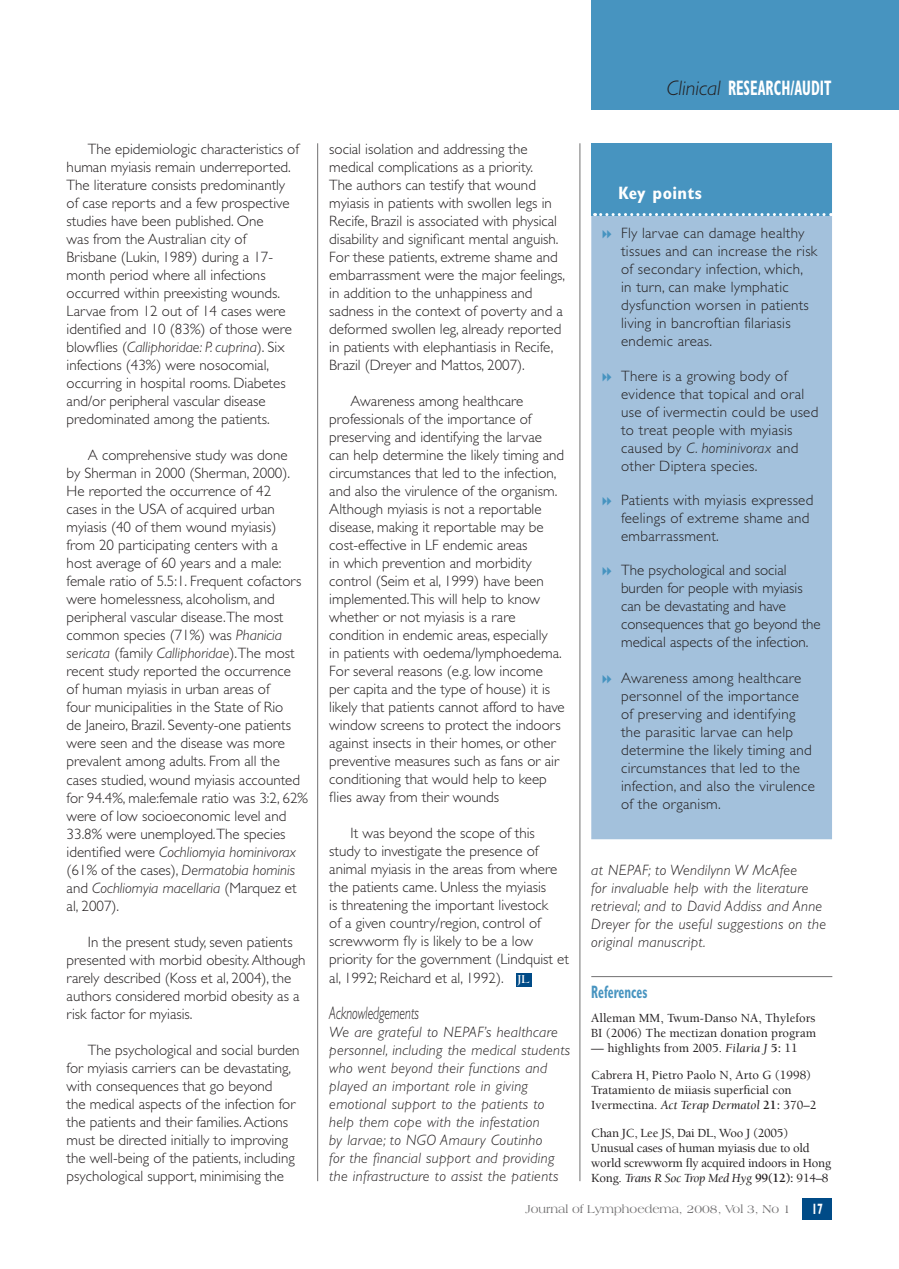
<style>
.page{position:relative;width:899px;height:1269px;background:#fff}
.page>*{position:absolute;margin:0;border:0;box-sizing:border-box;transform-origin:0 0}
.t1{font:700 condensed 21px "Gill Sans";color:#fff;scale:.7 1}
.t2{font:italic 300 18px "Gill Sans";color:#231f20;scale:.7 1}
.t3{font:700 condensed 18px "Gill Sans";color:#4794c0;scale:.7 1}
.t4{font:700 condensed 18px "Gill Sans";letter-spacing:.02em;color:#fff}
.t5{font:300 15px/18px "Gill Sans";color:#231f20}
.t6{font:300 15px/18px "Gill Sans";letter-spacing:.02em;color:#231f20}
.t7{font:italic 300 15px/18px "Gill Sans";letter-spacing:.02em;color:#231f20}
.t8{font:700 condensed 15px "Gill Sans";color:#fff;scale:.7 1}
.t9{font:500 12.75px/15px "Berkeley";color:#231f20}
.t10{font:500 12.75px/15px "Berkeley";letter-spacing:-.02em;color:#231f20}
.t11{font:12px "Americana BT";color:#727172}
.t12{font:700 10.5px "Trajan Pro";color:#fff}
.s1{font-style:italic}
.s2{font-family:"Americana BT";font-size:12.15px}
.s3{font-weight:300;font-style:italic;font-stretch:normal;color:#231f20}
.s4{font-weight:400;font-style:italic}
.s5{font-weight:700}
</style>
<div class="page">
<div style="left:591px;top:0;width:308px;height:109px;background:#4794c0"></div>
<div style="left:802px;top:1198px;width:30px;height:21px;background:#004b87"></div>
<hr style="left:317px;top:143px;width:1px;height:1038px;background:#727172">
<hr style="left:579px;top:143px;width:1px;height:1038px;background:#727172">
<hr style="left:591px;top:976px;width:241px;height:1px;background:#727172">
<div style="left:592px;top:144px;width:239px;height:694px;background:#a3c1dc"></div>
<div style="left:591px;top:143px;width:241px;height:696px;border:2px solid #a3c1dc"></div>
<div style="left:591px;top:143px;width:241px;height:73px;background:#4794c0"></div>
<svg style="left:594px;top:213px;width:237px;height:3px"></svg>
<div style="left:516px;top:973px;width:16px;height:14px;background:#004b87"></div>
<p class="t5" style="left:67px;top:140px;width:234px;text-indent:21px">The epidemiologic characteristics of human myiasis remain underreported.<br>The literature consists predominantly of case reports and a few prospective studies have been published. One<br>was from the Australian city of Brisbane (Lukin, 1989) during a 17- month period where all infections occurred within preexisting wounds.<br>Larvae from 12 out of 14 cases were identified and 10 (83%) of those were blowflies (<span class="s1">Calliphoridae: P. cuprina</span>). Six infections (43%) were nosocomial, occurring in hospital rooms. Diabetes and/or peripheral vascular disease predominated among the patients.</p>
<p class="t5" style="left:67px;top:446px;width:243px;text-indent:21px">A comprehensive study was done<br>by Sherman in 2000 (Sherman, 2000).<br>He reported the occurrence of 42<br>cases in the USA of acquired urban myiasis (40 of them wound myiasis) from 20 participating centers with a<br>host average of 60 years and a male: female ratio of 5.5:1. Frequent cofactors were homelessness, alcoholism, and peripheral vascular disease.The most common species (71%) was <span class="s1">Phanicia sericata</span> (family <span class="s1">Calliphoridae</span>).The most recent study reported the occurrence<br>of human myiasis in urban areas of<br>four municipalities in the State of Rio<br>de Janeiro, Brazil. Seventy-one patients were seen and the disease was more prevalent among adults. From all the cases studied, wound myiasis accounted for 94.4%, male:female ratio was 3:2, 62% were of low socioeconomic level and 33.8% were unemployed.The species identified were <span class="s1">Cochliomyia hominivorax </span>(61% of the cases), <span class="s1">Dermatobia hominis </span>and <span class="s1">Cochliomyia macellaria</span> (Marquez et al, 2007).</p>
<p class="t5" style="left:67px;top:932px;width:240px;text-indent:21px">In the present study, seven patients presented with morbid obesity. Although rarely described (Koss et al, 2004), the authors considered morbid obesity as a risk factor for myiasis.</p>
<p class="t5" style="left:67px;top:1040px;width:234px;text-indent:21px">The psychological and social burden for myiasis carriers can be devastating, with consequences that go beyond<br>the medical aspects of the infection for the patients and their families. Actions must be directed initially to improving the well-being of the patients, including psychological support, minimising the</p>
<p class="t5" style="left:329px;top:140px;width:237px">social isolation and addressing the medical complications as a priority.<br>The authors can testify that wound myiasis in patients with swollen legs in Recife, Brazil is associated with physical disability and significant mental anguish.<br>For these patients, extreme shame and embarrassment were the major feelings, in addition to the unhappiness and sadness in the context of poverty and a deformed swollen leg, already reported in patients with elephantiasis in Recife, Brazil (Dreyer and Mattos, 2007).</p>
<p class="t5" style="left:329px;top:392px;width:237px;text-indent:21px">Awareness among healthcare professionals of the importance of preserving and identifying the larvae can help determine the likely timing and circumstances that led to the infection, and also the virulence of the organism.<br>Although myiasis is not a reportable disease, making it reportable may be cost-effective in LF endemic areas<br>in which prevention and morbidity control (Seim et al, 1999) have been implemented.This will help to know whether or not myiasis is a rare condition in endemic areas, especially<br>in patients with oedema/lymphoedema.<br>For several reasons (e.g. low income per capita and the type of house) it is likely that patients cannot afford to have window screens to protect the indoors against insects in their homes, or other preventive measures such as fans or air conditioning that would help to keep flies away from their wounds</p>
<p class="t5" style="left:329px;top:824px;width:241px;text-indent:21px">It was beyond the scope of this study to investigate the presence of animal myiasis in the areas from where the patients came. Unless the myiasis<br>is threatening the important livestock<br>of a given country/region, control of screwworm fly is likely to be a low priority for the government (Lindquist et al, 1992; Reichard et al, 1992).</p>
<p class="t2" style="left:329px;top:1002px;width:130px">Acknowledgements</p>
<p class="t7" style="left:329px;top:1022px;width:242px">We are grateful to NEPAF’s healthcare personnel, including the medical students who went beyond their functions and played an important role in giving emotional support to the patients to help them cope with the infestation<br>by larvae; to NGO Amaury Coutinho<br>for the financial support and providing the infrastructure to assist the patients</p>
<p class="t12" style="left:517px;top:972px;width:14px">J<span class="s2">L</span></p>
<h1 class="t1" style="left:667px;top:76px;width:237px"><span class="s3">Clinical</span> RESEARCH/AUDIT</h1>
<p class="t4" style="left:618px;top:182px;width:85px">Key points</p>
<p class="t6" style="left:621px;top:224px;width:198px">Fly larvae can damage healthy tissues and can increase the risk of secondary infection, which,<br>in turn, can make lymphatic dysfunction worsen in patients living in bancroftian filariasis endemic areas.</p>
<p class="t6" style="left:621px;top:367px;width:199px">There is a growing body of evidence that topical and oral use of ivermectin could be used to treat people with myiasis caused by <span class="s1">C. hominivorax</span> and other Diptera species.</p>
<p class="t6" style="left:621px;top:491px;width:194px">Patients with myiasis expressed feelings of extreme shame and embarrassment.</p>
<p class="t5" style="left:621px;top:561px;width:201px">The psychological and social burden for people with myiasis can be devastating and have consequences that go beyond the medical aspects of the infection.</p>
<p class="t6" style="left:621px;top:669px;width:195px">Awareness among healthcare personnel of the importance<br>of preserving and identifying the parasitic larvae can help determine the likely timing and circumstances that led to the infection, and also the virulence of the organism.</p>
<p class="t7" style="left:591px;top:861px;width:236px">at NEPAF; to Wendilynn W McAfee<br>for invaluable help with the literature retrieval; and to David Addiss and Anne Dreyer for the useful suggestions on the original manuscript.</p>
<p class="t3" style="left:591px;top:981px;width:82px">References</p>
<p class="t9" style="left:591px;top:1010px;width:226px">Alleman MM, Twum-Danso NA, Thylefors<br>BI (2006) The mectizan donation program</p>
<p class="t9" style="left:591px;top:1034px;width:221px;line-height:27.8px">— highlights from 2005. <span class="s4">Filaria J</span> <span class="s5">5:</span> 11<br>Cabrera H, Pietro Paolo N, Arto G (1998)</p>
<p class="t9" style="left:591px;top:1083px;width:227px">Tratamiento de miiasis superficial con<br>Ivermectina. <span class="s4">Act Terap Dermatol</span> <span class="s5">21:</span> 370–2</p>
<p class="t10" style="left:591px;top:1126px;width:241px">Chan JC, Lee JS, Dai DL, Woo J (2005)<br>Unusual cases of human myiasis due to old world screwworm fly acquired indoors in Hong Kong. <span class="s4">Trans R Soc Trop Med Hyg</span> <span class="s5">99(12):</span> 914–8</p>
<p class="t11" style="left:525px;top:1202px;width:267px">Journal of Lymphoedema, 2008, Vol 3, No 1</p>
<p class="t8" style="left:812px;top:1200px;width:17px">17</p>
</div>
